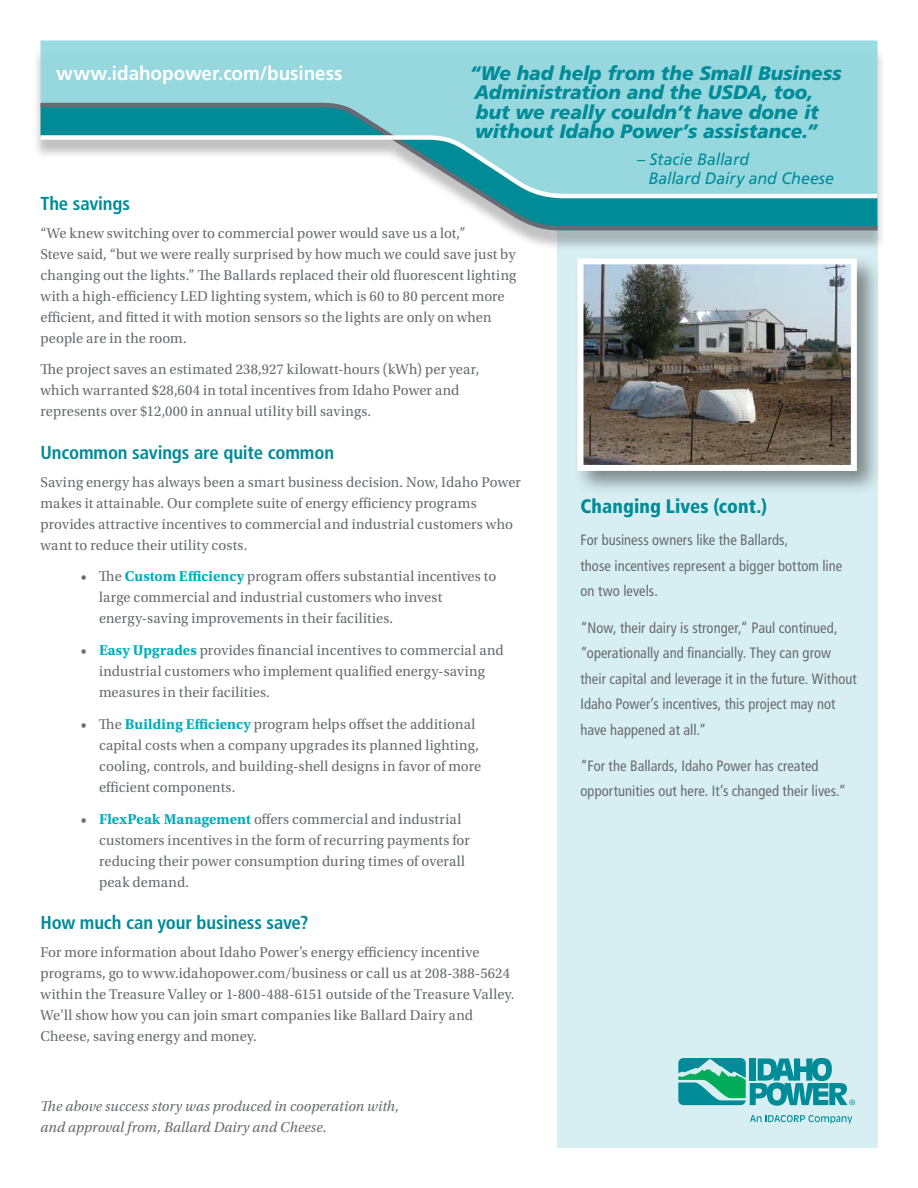
<style>
.page{position:relative;width:918px;height:1188px;background:#fff}
.page>*{position:absolute;margin:0;border:0;box-sizing:border-box;transform-origin:0 0}
.t1{font:italic 900 19.5px/19.5px "Frutiger LT Std";letter-spacing:-.005em;color:#008b98}
.t2{font:700 19.5px "Frutiger LT Std";letter-spacing:-.005em;color:#fff}
.t3{font:900 condensed 19.5px "Frutiger LT Std";letter-spacing:.005em;color:#008b98}
.t4{font:700 condensed 18.75px "Frutiger LT Std";letter-spacing:-.01em;color:#008b98}
.t5{font:italic 16.5px/19.5px "Frutiger LT Std";letter-spacing:-.005em;color:#008b98}
.t6{font:15px/21px "Utopia Std";letter-spacing:.01em;color:#696b73}
.t7{font:condensed 15px/25.5px "Frutiger LT Std";letter-spacing:.005em;color:#696b73}
.t8{font:italic 15px/21px "Utopia Std";letter-spacing:.005em;color:#696b73}
.s1{font-family:"Utopia Std Bold Capt";color:#00aebc}
</style>
<div class="page">
<div style="left:557px;top:222px;width:321px;height:926px;background:#d7eff2"></div>
<div style="left:32px;top:47px;width:853px;height:204px;background:#231f20;opacity:.35"></div>
<div style="left:40px;top:41px;width:837px;height:60px;background:#97d7de"></div>
<svg style="left:36px;top:101px;width:846px;height:132px"></svg>
<svg style="left:36px;top:133px;width:846px;height:68px"></svg>
<svg style="left:678px;top:1058px;width:177px;height:48px"></svg>
<svg style="left:750px;top:1115px;width:102px;height:8px"></svg>
<div style="left:573px;top:254px;width:310px;height:243px;background:#231f20;opacity:.5"></div>
<img style="left:585px;top:265px;width:265px;height:199px">
<div style="left:578px;top:258px;width:279px;height:213px;border:6px solid #fff"></div>
<h1 class="t2" style="left:56px;top:62px;width:288px">www.idahopower.com/business</h1>
<h1 class="t1" style="left:469px;top:63px;width:374px">“We had help from the Small Business Administration and the USDA, too, but we really couldn’t have done it without Idaho Power’s assistance.”</h1>
<p class="t5" style="left:649px;top:149px;width:187px;text-indent:-11px">– Stacie Ballard<br>Ballard Dairy and Cheese</p>
<p class="t4" style="left:40px;top:192px;width:91px">The savings</p>
<p class="t6" style="left:40px;top:223px;width:477px">“We knew switching over to commercial power would save us a lot,”<br>Steve said, “but we were really surprised by how much we could save just by changing out the lights.” The Ballards replaced their old fluorescent lighting with a high-efficiency LED lighting system, which is 60 to 80 percent more efficient, and fitted it with motion sensors so the lights are only on when people are in the room.</p>
<p class="t6" style="left:40px;top:359px;width:440px">The project saves an estimated 238,927 kilowatt-hours (kWh) per year, which warranted $28,604 in total incentives from Idaho Power and represents over $12,000 in annual utility bill savings.</p>
<p class="t4" style="left:40px;top:441px;width:295px">Uncommon savings are quite common</p>
<p class="t6" style="left:40px;top:471px;width:482px">Saving energy has always been a smart business decision. Now, Idaho Power makes it attainable. Our complete suite of energy efficiency programs provides attractive incentives to commercial and industrial customers who want to reduce their utility costs.</p>
<p class="t6" style="left:99px;top:566px;width:399px;text-indent:-18px">• The <span class="s1">Custom Efficiency</span> program offers substantial incentives to large commercial and industrial customers who invest energy-saving improvements in their facilities.</p>
<p class="t6" style="left:99px;top:640px;width:406px;text-indent:-18px">• <span class="s1">Easy Upgrades</span> provides financial incentives to commercial and industrial customers who implement qualified energy-saving measures in their facilities.</p>
<p class="t6" style="left:99px;top:714px;width:384px;text-indent:-18px">• The <span class="s1">Building Efficiency</span> program helps offset the additional capital costs when a company upgrades its planned lighting, cooling, controls, and building-shell designs in favor of more efficient components.</p>
<p class="t6" style="left:99px;top:809px;width:372px;text-indent:-18px">• <span class="s1">FlexPeak Management</span> offers commercial and industrial customers incentives in the form of recurring payments for reducing their power consumption during times of overall peak demand.</p>
<p class="t4" style="left:40px;top:911px;width:270px">How much can your business save?</p>
<p class="t6" style="left:40px;top:942px;width:476px">For more information about Idaho Power’s energy efficiency incentive programs, go to www.idahopower.com/business or call us at 208-388-5624 within the Treasure Valley or 1-800-488-6151 outside of the Treasure Valley.<br>We’ll show how you can join smart companies like Ballard Dairy and Cheese, saving energy and money.</p>
<p class="t8" style="left:40px;top:1096px;width:360px">The above success story was produced in cooperation with, and approval from, Ballard Dairy and Cheese.</p>
<h1 class="t3" style="left:580px;top:494px;width:188px">Changing Lives (cont.)</h1>
<p class="t7" style="left:580px;top:527px;width:263px">For business owners like the Ballards,<br>those incentives represent a bigger bottom line on two levels.</p>
<p class="t7" style="left:580px;top:615px;width:278px">“Now, their dairy is stronger,” Paul continued, “operationally and financially. They can grow their capital and leverage it in the future. Without Idaho Power’s incentives, this project may not have happened at all.”</p>
<p class="t7" style="left:580px;top:753px;width:267px">“For the Ballards, Idaho Power has created opportunities out here. It’s changed their lives.”</p>
</div>
